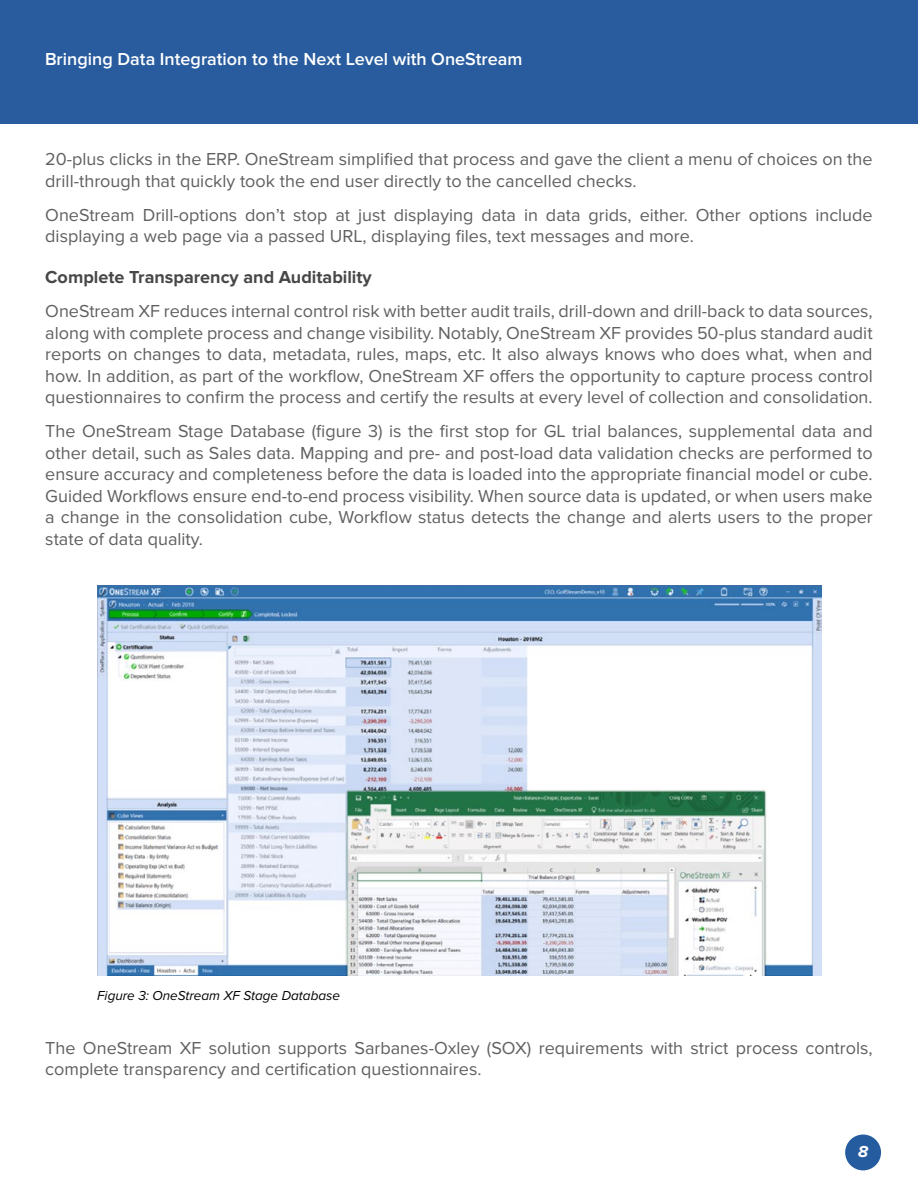
<style>
.page{position:relative;width:918px;height:1188px;background:#fff}
.page>*{position:absolute;margin:0;border:0;box-sizing:border-box;transform-origin:0 0}
.t1{font:18px/21.6px "Proxima Nova";color:#615f60}
.t2{font:600 18px "Proxima Nova";color:#fff}
.t3{font:700 18px "Proxima Nova";color:#474748}
.t4{font:italic 700 16.5px "Proxima Nova";color:#fff}
.t5{font:italic 13.5px "Proxima Nova";color:#000}
</style>
<div class="page">
<div style="left:845px;top:1135px;width:36px;height:35px;background:#245c9f;border-radius:50%"></div>
<div style="left:0;top:0;width:918px;height:124px;background:#285c9e"></div>
<img style="left:97px;top:585px;width:725px;height:391px">
<p class="t2" style="left:45px;top:49px;width:479px">Bringing Data Integration to the Next Level with OneStream</p>
<p class="t1" style="left:45px;top:149px;width:829px">20-plus clicks in the ERP. OneStream simplified that process and gave the client a menu of choices on the drill-through that quickly took the end user directly to the cancelled checks.</p>
<p class="t1" style="left:45px;top:204px;width:829px">OneStream Drill-options don’t stop at just displaying data in data grids, either. Other options include displaying a web page via a passed URL, displaying files, text messages and more.</p>
<p class="t3" style="left:45px;top:269px;width:328px">Complete Transparency and Auditability</p>
<p class="t1" style="left:45px;top:300px;width:829px;text-align:justify">OneStream XF reduces internal control risk with better audit trails, drill-down and drill-back to data sources, along with complete process and change visibility. Notably, OneStream XF provides 50-plus standard audit reports on changes to data, metadata, rules, maps, etc. It also always knows who does what, when and how. In addition, as part of the workflow, OneStream XF offers the opportunity to capture process control questionnaires to confirm the process and certify the results at every level of collection and consolidation.</p>
<p class="t1" style="left:45px;top:420px;width:829px">The OneStream Stage Database (figure 3) is the first stop for GL trial balances, supplemental data and other detail, such as Sales data. Mapping and pre- and post-load data validation checks are performed to ensure accuracy and completeness before the data is loaded into the appropriate financial model or cube.<br>Guided Workflows ensure end-to-end process visibility. When source data is updated, or when users make a change in the consolidation cube, Workflow status detects the change and alerts users to the proper state of data quality.</p>
<p class="t5" style="left:97px;top:989px;width:244px">Figure 3: OneStream XF Stage Database</p>
<p class="t1" style="left:45px;top:1037px;width:829px">The OneStream XF solution supports Sarbanes-Oxley (SOX) requirements with strict process controls, complete transparency and certification questionnaires.</p>
<p class="t4" style="left:858px;top:1142px;width:11px">8</p>
</div>
